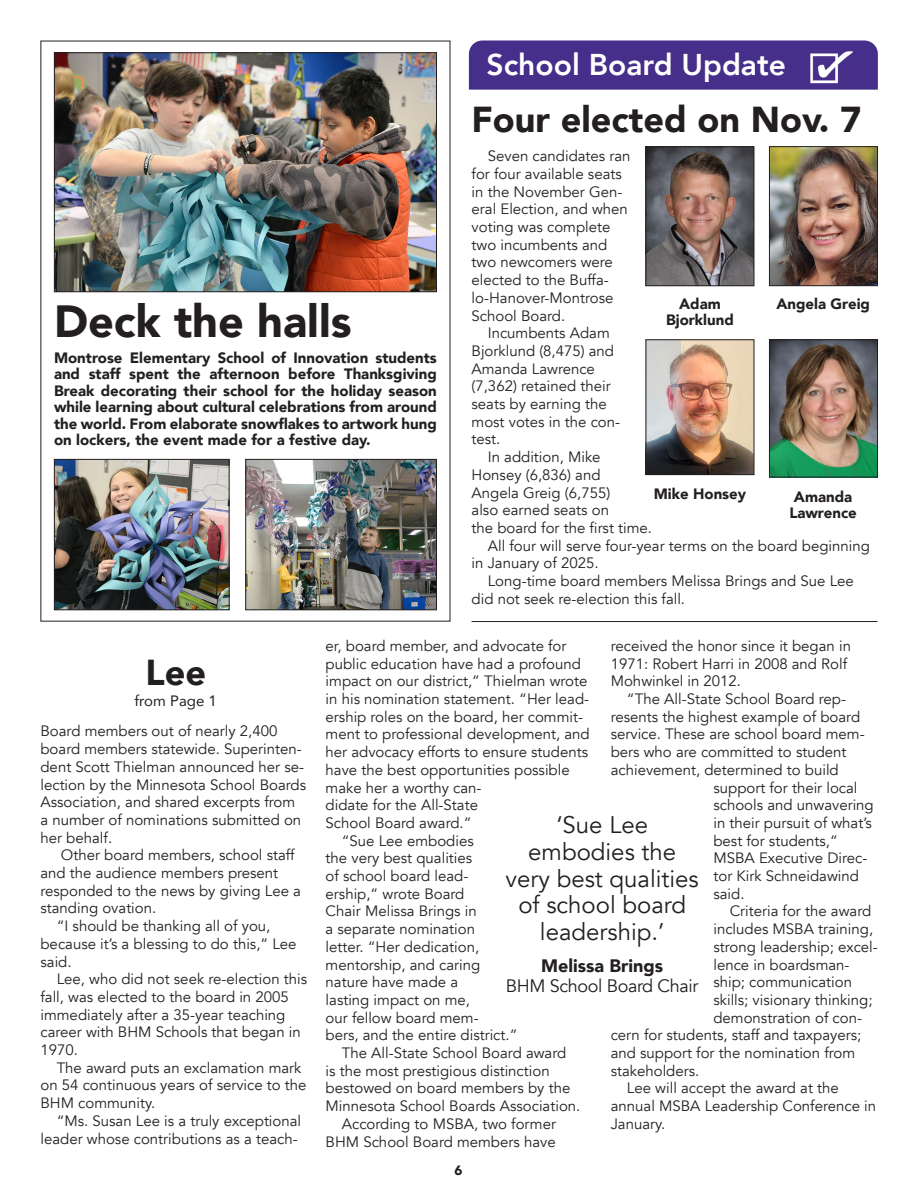
<style>
.page{position:relative;width:918px;height:1188px;background:#fff}
.page>*{position:absolute;margin:0;border:0;box-sizing:border-box;transform-origin:0 0}
.t1{font:900 45px "Avenir";color:#231f20}
.t2{font:900 36px "Avenir";color:#231f20}
.t3{font:800 30px "Avenir";color:#fff}
.t4{font:24px/26.7px "Avenir";color:#231f20;text-align:center}
.t5{font:18px "Avenir";letter-spacing:-.02em;color:#231f20}
.t6{font:900 18px "Avenir";color:#231f20}
.t7{font:15px/17.7px "Avenir";color:#231f20}
.t8{font:900 15px/16.5px "Avenir";color:#231f20;text-align:center}
.t9{font:15px "Avenir";color:#231f20}
.t10{font:900 13.5px "Avenir";color:#231f20}
</style>
<div class="page">
<div style="left:469px;top:40px;width:409px;height:50px;background:#462f8a"></div>
<img style="left:810px;top:50px;width:43px;height:34px">
<img style="left:56px;top:54px;width:379px;height:236px">
<div style="left:54px;top:52px;width:383px;height:240px;border:1px solid #231f20"></div>
<img style="left:247px;top:461px;width:188px;height:147px">
<div style="left:245px;top:459px;width:192px;height:151px;border:1px solid #231f20"></div>
<img style="left:56px;top:461px;width:172px;height:147px">
<div style="left:54px;top:459px;width:176px;height:151px;border:1px solid #231f20"></div>
<img style="left:648px;top:148px;width:104px;height:136px">
<div style="left:646px;top:146px;width:108px;height:140px;border:1px solid #231f20"></div>
<img style="left:771px;top:148px;width:105px;height:136px">
<div style="left:769px;top:146px;width:109px;height:140px;border:1px solid #231f20"></div>
<img style="left:648px;top:341px;width:104px;height:132px">
<div style="left:646px;top:339px;width:108px;height:136px;border:1px solid #231f20"></div>
<img style="left:771px;top:341px;width:105px;height:134px">
<div style="left:769px;top:339px;width:109px;height:138px;border:1px solid #231f20"></div>
<hr style="left:472px;top:621px;width:406px;height:1px;background:#231f20">
<p class="t3" style="left:487px;top:41px;width:301px">School Board Update</p>
<p class="t1" style="left:54px;top:283px;width:299px">Deck the halls</p>
<p class="t8" style="left:54px;top:349px;width:384px;text-align:justify">Montrose Elementary School of Innovation students and staff spent the afternoon before Thanksgiving Break decorating their school for the holiday season while learning about cultural celebrations from around the world. From elaborate snowflakes to artwork hung on lockers, the event made for a festive day.</p>
<p class="t2" style="left:472px;top:88px;width:391px">Four elected on Nov. 7</p>
<p class="t7" style="left:472px;top:148px;width:161px;text-indent:16px">Seven candidates ran for four available seats in the November Gen&shy;eral Election, and when voting was complete two incumbents and two newcomers were elected to the Buffa&shy;lo-Hanover-Montrose<br>School Board.</p>
<p class="t7" style="left:472px;top:325px;width:150px;text-indent:16px">Incumbents Adam<br>Bjorklund (8,475) and<br>Amanda Lawrence (7,362) retained their seats by earning the most votes in the con&shy;test.</p>
<p class="t7" style="left:472px;top:448px;width:182px;text-indent:16px">In addition, Mike<br>Honsey (6,836) and<br>Angela Greig (6,755)<br>also earned seats on<br>the board for the first time.</p>
<p class="t7" style="left:472px;top:537px;width:400px;text-indent:16px">All four will serve four-year terms on the board beginning in January of 2025.</p>
<p class="t7" style="left:472px;top:572px;width:384px;text-indent:16px">Long-time board members Melissa Brings and Sue Lee did not seek re-election this fall.</p>
<p class="t8" style="left:666px;top:295px;width:69px">Adam<br>Bjorklund</p>
<p class="t8" style="left:776px;top:295px;width:95px">Angela Greig</p>
<p class="t8" style="left:654px;top:486px;width:94px">Mike Honsey</p>
<p class="t8" style="left:789px;top:488px;width:69px">Amanda<br>Lawrence</p>
<p class="t2" style="left:145px;top:641px;width:62px">Lee</p>
<p class="t9" style="left:135px;top:688px;width:84px">from Page 1</p>
<p class="t7" style="left:40px;top:723px;width:267px">Board members out of nearly 2,400 board members statewide. Superinten&shy;dent Scott Thielman announced her se&shy;lection by the Minnesota School Boards Association, and shared excerpts from a number of nominations submitted on her behalf.</p>
<p class="t7" style="left:40px;top:847px;width:262px;text-indent:20px">Other board members, school staff and the audience members present responded to the news by giving Lee a standing ovation.</p>
<p class="t7" style="left:40px;top:917px;width:258px;text-indent:16px">“I should be thanking all of you, because it’s a blessing to do this,” Lee said.</p>
<p class="t7" style="left:40px;top:971px;width:268px;text-indent:16px">Lee, who did not seek re-election this fall, was elected to the board in 2005 immediately after a 35-year teaching career with BHM Schools that began in<br>1970.</p>
<p class="t7" style="left:40px;top:1059px;width:268px;text-indent:16px">The award puts an exclamation mark on 54 continuous years of service to the<br>BHM community.</p>
<p class="t7" style="left:40px;top:1112px;width:262px;text-align:right">“Ms. Susan Lee is a truly exceptional leader whose contributions as a teach-</p>
<p class="t7" style="left:326px;top:637px;width:266px">er, board member, and advocate for public education have had a profound impact on our district,” Thielman wrote in his nomination statement. “Her lead&shy;ership roles on the board, her commit&shy;ment to professional development, and her advocacy efforts to ensure students have the best opportunities possible make her a worthy can-<br>didate for the All-State<br>School Board award.”</p>
<p class="t7" style="left:326px;top:832px;width:193px;text-indent:16px">“Sue Lee embodies<br>the very best qualities<br>of school board lead&shy;ership,” wrote Board<br>Chair Melissa Brings in<br>a separate nomination<br>letter. “Her dedication, mentorship, and caring nature have made a<br>lasting impact on me,<br>our fellow board mem-<br>bers, and the entire district.”</p>
<p class="t7" style="left:326px;top:1044px;width:256px;text-indent:16px">The All-State School Board award<br>is the most prestigious distinction bestowed on board members by the Minnesota School Boards Association.</p>
<p class="t7" style="left:326px;top:1115px;width:232px;text-align:right">According to MSBA, two former<br>BHM School Board members have</p>
<p class="t7" style="left:611px;top:637px;width:242px">received the honor since it began in<br>1971: Robert Harri in 2008 and Rolf<br>Mohwinkel in 2012.</p>
<p class="t7" style="left:627px;top:690px;width:221px">“The All-State School Board rep-</p>
<p class="t7" style="left:611px;top:708px;width:251px">resents the highest example of board</p>
<p class="t7" style="left:611px;top:726px;width:255px">service. These are school board mem-</p>
<p class="t7" style="left:611px;top:743px;width:237px">bers who are committed to student</p>
<p class="t7" style="left:611px;top:761px;width:230px">achievement, determined to build</p>
<p class="t7" style="left:713px;top:779px;width:146px">support for their local</p>
<p class="t7" style="left:713px;top:797px;width:162px">schools and unwavering</p>
<p class="t7" style="left:713px;top:814px;width:160px">in their pursuit of what’s</p>
<p class="t7" style="left:713px;top:832px;width:126px">best for students,”</p>
<p class="t7" style="left:713px;top:850px;width:155px">MSBA Executive Direc-</p>
<p class="t7" style="left:713px;top:867px;width:147px">tor Kirk Schneidawind</p>
<p class="t7" style="left:713px;top:885px;width:33px">said.</p>
<p class="t7" style="left:730px;top:903px;width:143px">Criteria for the award</p>
<p class="t7" style="left:713px;top:920px;width:161px">includes MSBA training,</p>
<p class="t7" style="left:713px;top:938px;width:166px">strong leadership; excel-</p>
<p class="t7" style="left:713px;top:956px;width:138px">lence in boardsman-</p>
<p class="t7" style="left:713px;top:974px;width:140px">ship; communication</p>
<p class="t7" style="left:713px;top:991px;width:161px">skills; visionary thinking;</p>
<p class="t7" style="left:713px;top:1009px;width:150px">demonstration of con-</p>
<p class="t7" style="left:611px;top:1027px;width:252px">cern for students, staff and taxpayers;</p>
<p class="t7" style="left:611px;top:1044px;width:246px">and support for the nomination from</p>
<p class="t7" style="left:611px;top:1062px;width:90px">stakeholders.</p>
<p class="t7" style="left:611px;top:1080px;width:267px;text-indent:16px">Lee will accept the award at the annual MSBA Leadership Conference in<br>January.</p>
<p class="t4" style="left:506px;top:812px;width:195px">‘Sue Lee embodies the very best qualities of school board leadership.’</p>
<p class="t6" style="left:541px;top:950px;width:124px">Melissa Brings</p>
<p class="t5" style="left:506px;top:975px;width:194px">BHM School Board Chair</p>
<p class="t10" style="left:454px;top:1159px;width:9px">6</p>
</div>
